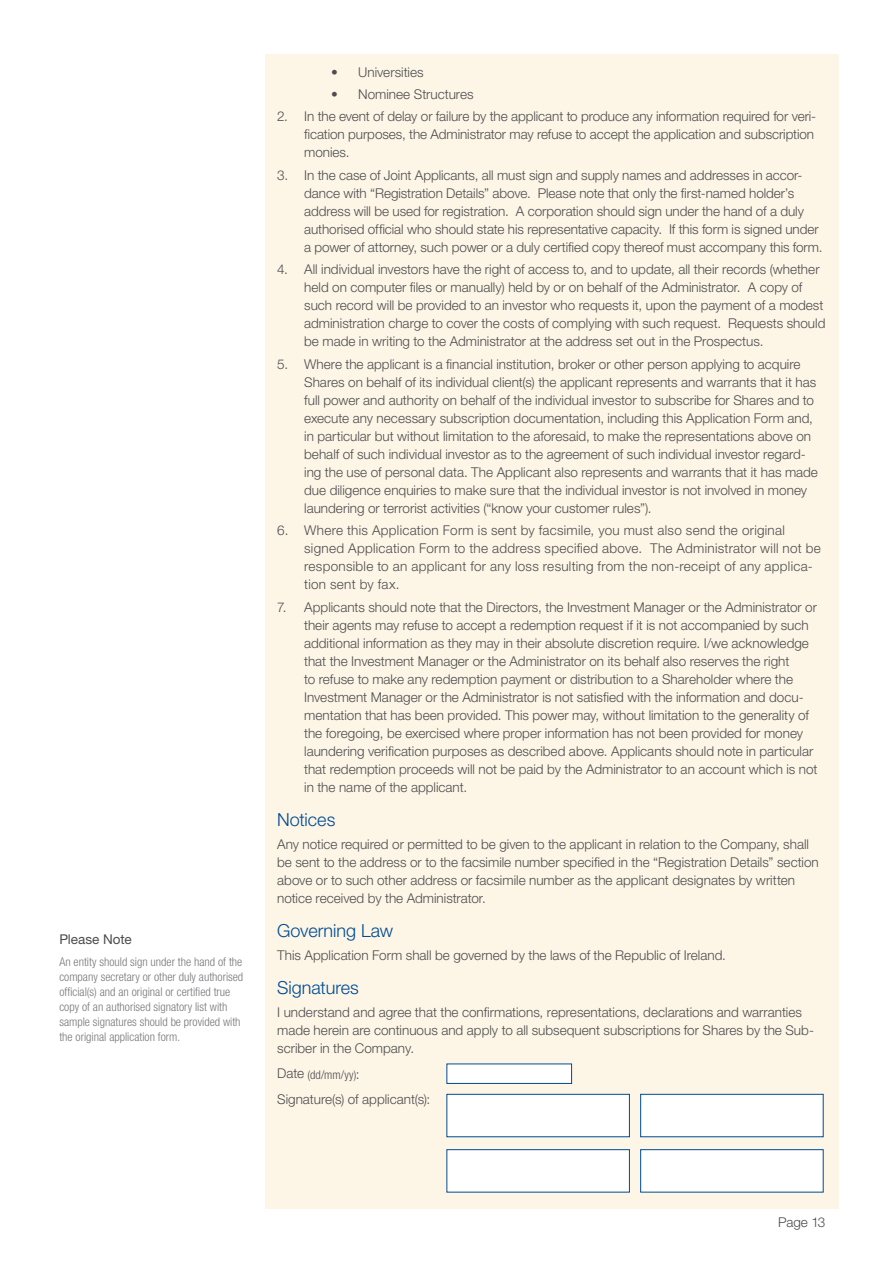
<style>
.page{position:relative;width:893px;height:1263px;background:#fff}
.page>*{position:absolute;margin:0;border:0;box-sizing:border-box;transform-origin:0 0}
.t1{font:300 18px "Helvetica Neue LT Std";color:#004b91}
.t2{font:300 13.5px/18px "Helvetica Neue LT Std";color:#4d4d4f}
.t3{font:300 13.5px/18px "Helvetica Neue LT Std";letter-spacing:.02em;color:#4d4d4f}
.t4{font:13.5px "Helvetica Neue LT Std";color:#4d4d4f}
.t5{font:300 condensed 12px/15px "Helvetica Neue LT Std";color:#77787b}
.t6{font:300 condensed 12px "Helvetica Neue LT Std";color:#4d4d4f}
.s1{font-stretch:normal;font-size:13.5px}
</style>
<div class="page">
<div style="left:265px;top:54px;width:574px;height:1155px;background:#fdf6e7"></div>
<div style="left:446px;top:1063px;width:126px;height:21px;background:#fff;border:1px solid #004b91"></div>
<div style="left:446px;top:1094px;width:184px;height:43px;background:#fff;border:1px solid #004b91"></div>
<div style="left:640px;top:1094px;width:184px;height:43px;background:#fff;border:1px solid #004b91"></div>
<div style="left:446px;top:1149px;width:184px;height:43px;background:#fff;border:1px solid #004b91"></div>
<div style="left:640px;top:1149px;width:184px;height:43px;background:#fff;border:1px solid #004b91"></div>
<p class="t4" style="left:59px;top:931px;width:74px">Please Note</p>
<p class="t5" style="left:59px;top:954px;width:185px">An entity should sign under the hand of the company secretary or other duly authorised official(s) and an original or certified true copy of an authorised signatory list with sample signatures should be provided with the original application form.</p>
<p class="t2" style="left:331px;top:63px;width:94px">• Universities</p>
<p class="t2" style="left:331px;top:85px;width:144px">• Nominee Structures</p>
<p class="t2" style="left:304px;top:107px;width:514px;text-indent:-27px">2. In the event of delay or failure by the applicant to produce any information required for veri&shy;fication purposes, the Administrator may refuse to accept the application and subscription monies.</p>
<p class="t2" style="left:304px;top:166px;width:520px;text-indent:-27px">3. In the case of Joint Applicants, all must sign and supply names and addresses in accor&shy;dance with “Registration Details” above. Please note that only the first-named holder’s address will be used for registration. A corporation should sign under the hand of a duly authorised official who should state his representative capacity. If this form is signed under a power of attorney, such power or a duly certified copy thereof must accompany this form.</p>
<p class="t2" style="left:304px;top:260px;width:523px;text-indent:-27px">4. All individual investors have the right of access to, and to update, all their records (whether held on computer files or manually) held by or on behalf of the Administrator. A copy of such record will be provided to an investor who requests it, upon the payment of a modest administration charge to cover the costs of complying with such request. Requests should be made in writing to the Administrator at the address set out in the Prospectus.</p>
<p class="t2" style="left:304px;top:355px;width:515px;text-indent:-27px">5. Where the applicant is a financial institution, broker or other person applying to acquire Shares on behalf of its individual client(s) the applicant represents and warrants that it has full power and authority on behalf of the individual investor to subscribe for Shares and to execute any necessary subscription documentation, including this Application Form and, in particular but without limitation to the aforesaid, to make the representations above on behalf of such individual investor as to the agreement of such individual investor regard&shy;ing the use of personal data. The Applicant also represents and warrants that it has made due diligence enquiries to make sure that the individual investor is not involved in money laundering or terrorist activities (“know your customer rules”).</p>
<p class="t3" style="left:304px;top:521px;width:518px;text-indent:-27px">6. Where this Application Form is sent by facsimile, you must also send the original signed Application Form to the address specified above. The Administrator will not be responsible to an applicant for any loss resulting from the non-receipt of any applica&shy;tion sent by fax.</p>
<p class="t2" style="left:304px;top:598px;width:515px;text-indent:-27px">7. Applicants should note that the Directors, the Investment Manager or the Administrator or their agents may refuse to accept a redemption request if it is not accompanied by such additional information as they may in their absolute discretion require. I/we acknowledge that the Investment Manager or the Administrator on its behalf also reserves the right<br>to refuse to make any redemption payment or distribution to a Shareholder where the Investment Manager or the Administrator is not satisfied with the information and docu&shy;mentation that has been provided. This power may, without limitation to the generality of the foregoing, be exercised where proper information has not been provided for money laundering verification purposes as described above. Applicants should note in particular that redemption proceeds will not be paid by the Administrator to an account which is not in the name of the applicant.</p>
<h1 class="t1" style="left:277px;top:809px;width:60px">Notices</h1>
<p class="t2" style="left:277px;top:835px;width:543px">Any notice required or permitted to be given to the applicant in relation to the Company, shall be sent to the address or to the facsimile number specified in the “Registration Details” section above or to such other address or facsimile number as the applicant designates by written notice received by the Administrator.</p>
<h1 class="t1" style="left:277px;top:920px;width:118px">Governing Law</h1>
<p class="t2" style="left:277px;top:946px;width:450px">This Application Form shall be governed by the laws of the Republic of Ireland.</p>
<h1 class="t1" style="left:277px;top:977px;width:83px">Signatures</h1>
<p class="t2" style="left:277px;top:1003px;width:538px">I understand and agree that the confirmations, representations, declarations and warranties made herein are continuous and apply to all subsequent subscriptions for Shares by the Sub&shy;scriber in the Company.</p>
<p class="t6" style="left:277px;top:1067px;width:84px"><span class="s1">Date</span> (dd/mm/yy)<span class="s1">:</span></p>
<p class="t2" style="left:277px;top:1089px;width:155px">Signature(s) of applicant(s):</p>
<p class="t2" style="left:778px;top:1213px;width:49px">Page 13</p>
</div>
